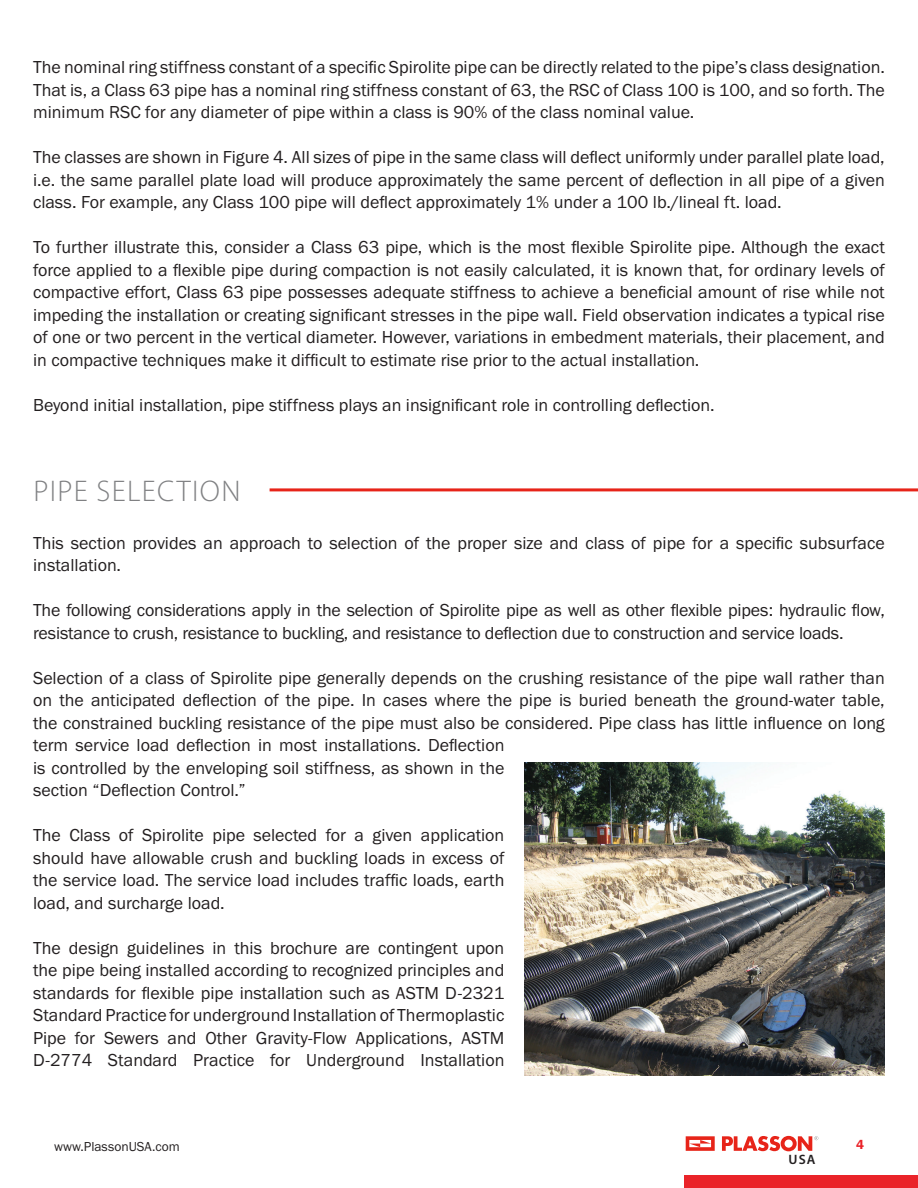
<style>
.page{position:relative;width:918px;height:1188px;background:#fff}
.page>*{position:absolute;margin:0;border:0;box-sizing:border-box;transform-origin:0 0}
.t1{font:300 30px "Myriad Pro";letter-spacing:.045em;color:#808183}
.t2{font:18px/22.5px "Franklin Gothic URW Boo";color:#231f20;text-align:justify}
.t3{font:600 13.65px "Myriad Pro";color:#231f20}
.t4{font:13.5px "Franklin Gothic URW Boo";color:#231f20}
.t5{font:13.5px "Franklin Gothic URW Dem";color:#ea2329}
</style>
<div class="page">
<div style="left:684px;top:1175px;width:234px;height:13px;background:#ea2329"></div>
<svg style="left:686px;top:1136px;width:29px;height:15px"></svg>
<svg style="left:722px;top:1136px;width:97px;height:15px"></svg>
<hr style="left:270px;top:488px;width:648px;height:3px;background:#e72419">
<img style="left:525px;top:763px;width:360px;height:313px">
<p class="t2" style="left:33px;top:56px;width:853px">The nominal ring stiffness constant of a specific Spirolite pipe can be directly related to the pipe’s class designation.<br>That is, a Class 63 pipe has a nominal ring stiffness constant of 63, the RSC of Class 100 is 100, and so forth. The minimum RSC for any diameter of pipe within a class is 90% of the class nominal value.</p>
<p class="t2" style="left:33px;top:146px;width:853px">The classes are shown in Figure 4. All sizes of pipe in the same class will deflect uniformly under parallel plate load, i.e. the same parallel plate load will produce approximately the same percent of deflection in all pipe of a given class. For example, any Class 100 pipe will deflect approximately 1% under a 100 lb./lineal ft. load.</p>
<p class="t2" style="left:33px;top:236px;width:853px">To further illustrate this, consider a Class 63 pipe, which is the most flexible Spirolite pipe. Although the exact force applied to a flexible pipe during compaction is not easily calculated, it is known that, for ordinary levels of compactive effort, Class 63 pipe possesses adequate stiffness to achieve a beneficial amount of rise while not impeding the installation or creating significant stresses in the pipe wall. Field observation indicates a typical rise of one or two percent in the vertical diameter. However, variations in embedment materials, their placement, and in compactive techniques make it difficult to estimate rise prior to the actual installation.</p>
<p class="t2" style="left:33px;top:393px;width:683px">Beyond initial installation, pipe stiffness plays an insignificant role in controlling deflection.</p>
<p class="t1" style="left:33px;top:473px;width:209px">PIPE SELECTION</p>
<p class="t2" style="left:33px;top:531px;width:853px">This section provides an approach to selection of the proper size and class of pipe for a specific subsurface installation.</p>
<p class="t2" style="left:33px;top:599px;width:853px">The following considerations apply in the selection of Spirolite pipe as well as other flexible pipes: hydraulic flow, resistance to crush, resistance to buckling, and resistance to deflection due to construction and service loads.</p>
<p class="t2" style="left:33px;top:666px;width:853px;text-align:left">Selection of a class of Spirolite pipe generally depends on the crushing resistance of the pipe wall rather than on the anticipated deflection of the pipe. In cases where the pipe is buried beneath the ground-water table, the constrained buckling resistance of the pipe must also be considered. Pipe class has little influence on long term service load deflection in most installations. Deflection<br>is controlled by the enveloping soil stiffness, as shown in the<br>section “Deflection Control.”</p>
<p class="t2" style="left:33px;top:824px;width:473px">The Class of Spirolite pipe selected for a given application should have allowable crush and buckling loads in excess of the service load. The service load includes traffic loads, earth load, and surcharge load.</p>
<p class="t2" style="left:33px;top:936px;width:473px">The design guidelines in this brochure are contingent upon the pipe being installed according to recognized principles and standards for flexible pipe installation such as ASTM D-2321<br>Standard Practice for underground Installation of Thermoplastic Pipe for Sewers and Other Gravity-Flow Applications, ASTM D-2774 Standard Practice for Underground Installation</p>
<p class="t4" style="left:54px;top:1138px;width:127px">www.PlassonUSA.com</p>
<p class="t5" style="left:856px;top:1136px;width:9px">4</p>
<p class="t3" style="left:789px;top:1151px;width:28px">USA</p>
</div>
